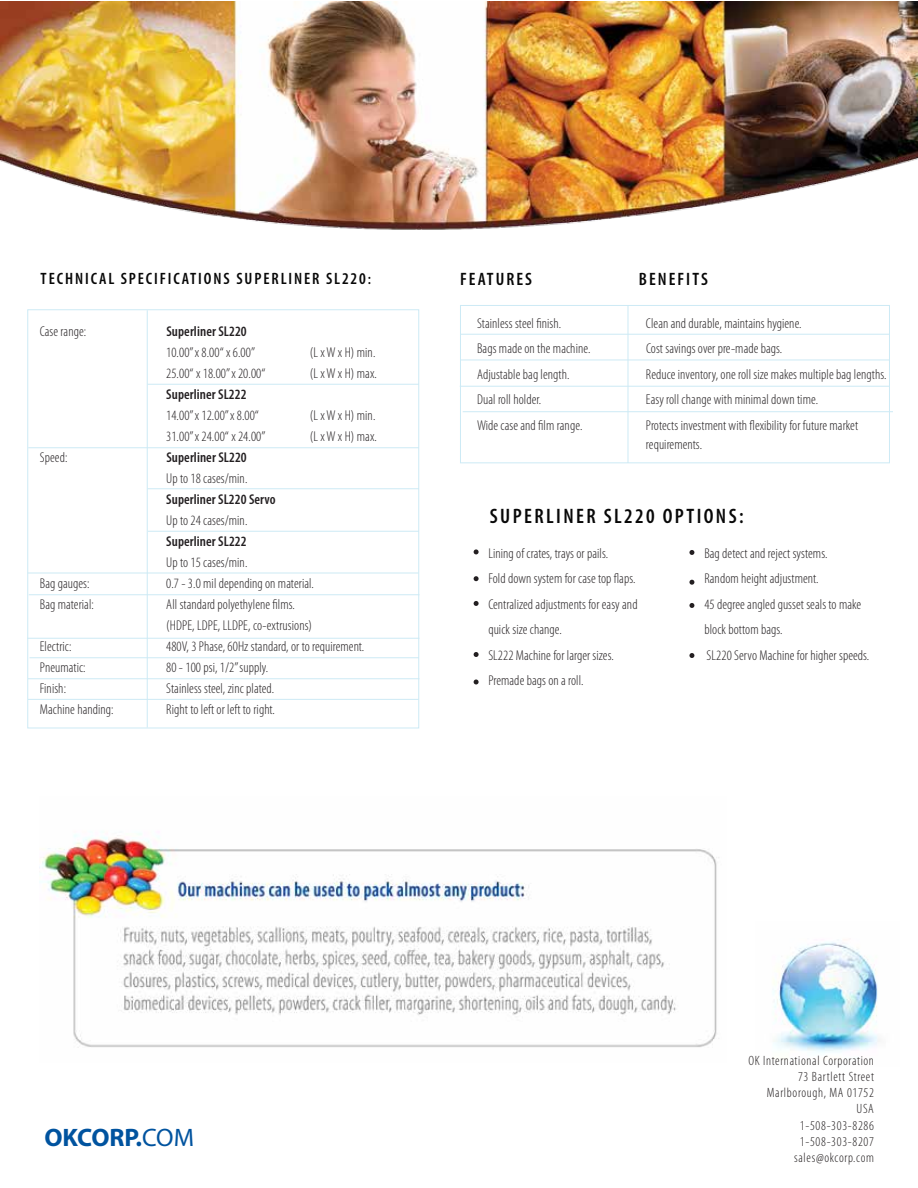
<style>
.page{position:relative;width:918px;height:1188px;background:#fff}
.page>*{position:absolute;margin:0;border:0;box-sizing:border-box;transform-origin:0 0}
.t1{font:700 25.35px "Myriad";color:#00539f}
.t2{font:600 condensed 21px "Myriad Pro";letter-spacing:.115em;color:#080808}
.t3{font:600 condensed 18px "Myriad Pro";letter-spacing:.115em;color:#080808}
.t4{font:600 condensed 16.5px "Myriad Pro";letter-spacing:.115em;color:#080808}
.t5{font:300 condensed 14.25px/21px "Myriad Pro";letter-spacing:.005em;color:#231f21}
.t6{font:600 condensed 14.25px/21px "Myriad Pro";letter-spacing:.005em;color:#231f21}
.t7{font:300 condensed 13.5px/16.2px "Myriad Pro";letter-spacing:.05em;color:#231f20;text-align:right}
.s1{font-size:15px}
.s2{font-weight:600}
.s3{font-weight:300}
.s4{font-weight:400}
</style>
<div class="page">
<img style="left:773px;top:942px;width:106px;height:111px">
<hr style="left:147px;top:310px;width:1px;height:418px;background:#cdeaf5">
<hr style="left:29px;top:594px;width:390px;height:1px;background:#cdeaf5">
<hr style="left:27px;top:638px;width:392px;height:1px;background:#cdeaf5">
<hr style="left:29px;top:657px;width:390px;height:1px;background:#cdeaf5">
<hr style="left:28px;top:678px;width:391px;height:1px;background:#cdeaf5">
<div style="left:460px;top:305px;width:430px;height:158px;border:1px solid #cdeaf5"></div>
<hr style="left:628px;top:306px;width:1px;height:157px;background:#cdeaf5">
<hr style="left:461px;top:360px;width:429px;height:1px;background:#cdeaf5">
<hr style="left:461px;top:334px;width:429px;height:1px;background:#cdeaf5">
<hr style="left:460px;top:386px;width:430px;height:1px;background:#cdeaf5">
<hr style="left:148px;top:384px;width:271px;height:1px;background:#cdeaf5">
<hr style="left:28px;top:447px;width:391px;height:1px;background:#cdeaf5">
<hr style="left:148px;top:531px;width:271px;height:1px;background:#cdeaf5">
<hr style="left:28px;top:573px;width:390px;height:1px;background:#cdeaf5">
<hr style="left:28px;top:699px;width:391px;height:1px;background:#cdeaf5">
<hr style="left:463px;top:411px;width:430px;height:1px;background:#cdeaf5">
<hr style="left:148px;top:488px;width:271px;height:1px;background:#cdeaf5">
<svg style="left:474px;top:549px;width:5px;height:5px"></svg>
<svg style="left:474px;top:576px;width:5px;height:5px"></svg>
<svg style="left:474px;top:601px;width:5px;height:5px"></svg>
<svg style="left:689px;top:550px;width:5px;height:5px"></svg>
<svg style="left:689px;top:580px;width:5px;height:5px"></svg>
<svg style="left:689px;top:603px;width:5px;height:5px"></svg>
<svg style="left:474px;top:652px;width:5px;height:5px"></svg>
<svg style="left:689px;top:653px;width:5px;height:5px"></svg>
<svg style="left:474px;top:680px;width:5px;height:4px"></svg>
<img style="left:0;top:2px;width:918px;height:228px">
<img style="left:39px;top:833px;width:680px;height:215px">
<p class="t4" style="left:41px;top:270px;width:332px">TECHNICAL SPECIFICATIONS SUPERLINER SL220<span class="s1">:</span></p>
<p class="t5" style="left:40px;top:321px;width:48px">Case range:</p>
<p class="t5" style="left:166px;top:321px;width:90px"><span class="s2">Superliner SL220<br></span>10.00” x 8.00“ x 6.00”</p>
<p class="t5" style="left:310px;top:342px;width:67px">(L x W x H) min.</p>
<p class="t5" style="left:166px;top:363px;width:101px">25.00“ x 18.00” x 20.00“</p>
<p class="t5" style="left:310px;top:363px;width:69px">(L x W x H) max.</p>
<p class="t5" style="left:166px;top:384px;width:94px"><span class="s2">Superliner SL222<br></span>14.00” x 12.00” x 8.00“</p>
<p class="t5" style="left:310px;top:405px;width:67px">(L x W x H) min.</p>
<p class="t5" style="left:166px;top:426px;width:101px">31.00” x 24.00“ x 24.00”</p>
<p class="t5" style="left:310px;top:426px;width:69px">(L x W x H) max.</p>
<p class="t5" style="left:40px;top:447px;width:29px">Speed:</p>
<p class="t6" style="left:166px;top:447px;width:111px">Superliner SL220<br><span class="s3">Up to 18 cases/min.<br></span>Superliner SL220 Servo<br><span class="s3">Up to 24 cases/min.<br></span>Superliner SL222<br><span class="s3">Up to 15 cases/min.</span></p>
<p class="t5" style="left:40px;top:573px;width:51px">Bag gauges:</p>
<p class="t5" style="left:166px;top:573px;width:149px">0.7 - 3.0 mil depending on material.</p>
<p class="t5" style="left:40px;top:595px;width:56px">Bag material:</p>
<p class="t5" style="left:166px;top:595px;width:147px">All standard polyethylene films. (HDPE, LDPE, LLDPE, co-extrusions)</p>
<p class="t5" style="left:40px;top:637px;width:33px">Electric:</p>
<p class="t5" style="left:166px;top:637px;width:200px">480V, 3 Phase, 60Hz standard, or to requirement.</p>
<p class="t5" style="left:40px;top:658px;width:47px">Pneumatic:</p>
<p class="t5" style="left:166px;top:658px;width:104px">80 - 100 psi, 1/2” supply.</p>
<p class="t5" style="left:40px;top:679px;width:28px">Finish:</p>
<p class="t5" style="left:166px;top:679px;width:109px">Stainless steel, zinc plated.</p>
<p class="t5" style="left:40px;top:700px;width:75px">Machine handing:</p>
<p class="t5" style="left:166px;top:700px;width:110px">Right to left or left to right.</p>
<p class="t3" style="left:460px;top:269px;width:73px">FEATURES</p>
<p class="t3" style="left:639px;top:269px;width:71px">BENEFITS</p>
<p class="t5" style="left:477px;top:313px;width:86px">Stainless steel finish.</p>
<p class="t5" style="left:646px;top:313px;width:157px">Clean and durable, maintains hygiene.</p>
<p class="t5" style="left:477px;top:338px;width:115px">Bags made on the machine.</p>
<p class="t5" style="left:646px;top:338px;width:138px">Cost savings over pre-made bags.</p>
<p class="t5" style="left:477px;top:364px;width:94px">Adjustable bag length.</p>
<p class="t5" style="left:646px;top:364px;width:242px">Reduce inventory, one roll size makes multiple bag lengths.</p>
<p class="t5" style="left:477px;top:389px;width:66px">Dual roll holder.</p>
<p class="t5" style="left:646px;top:389px;width:174px">Easy roll change with minimal down time.</p>
<p class="t5" style="left:477px;top:415px;width:107px">Wide case and film range.</p>
<p class="t5" style="left:646px;top:415px;width:214px;line-height:19.5px">Protects investment with flexibility for future market requirements.</p>
<p class="t2" style="left:490px;top:504px;width:255px">SUPERLINER SL220 OPTIONS:</p>
<p class="t5" style="left:488px;top:543px;width:121px">Lining of crates, trays or pails.</p>
<p class="t5" style="left:704px;top:543px;width:125px">Bag detect and reject systems.</p>
<p class="t5" style="left:488px;top:569px;width:149px">Fold down system for case top flaps.</p>
<p class="t5" style="left:704px;top:569px;width:116px">Random height adjustment.</p>
<p class="t5" style="left:488px;top:594px;width:151px">Centralized adjustments for easy and</p>
<p class="t5" style="left:704px;top:594px;width:158px">45 degree angled gusset seals to make</p>
<p class="t5" style="left:488px;top:620px;width:75px">quick size change.</p>
<p class="t5" style="left:704px;top:620px;width:80px">block bottom bags.</p>
<p class="t5" style="left:488px;top:645px;width:127px">SL222 Machine for larger sizes.</p>
<p class="t5" style="left:707px;top:645px;width:164px">SL220 Servo Machine for higher speeds.</p>
<p class="t5" style="left:488px;top:671px;width:97px">Premade bags on a roll.</p>
<p class="t1" style="left:44px;top:1124px;width:151px">OKCORP.<span class="s4">COM</span></p>
<p class="t7" style="left:748px;top:1052px;width:127px">OK International Corporation<br>73 Bartlett Street<br>Marlborough, MA 01752<br>USA<br>1-508-303-8286<br>1-508-303-8207 sales@okcorp.com</p>
</div>
